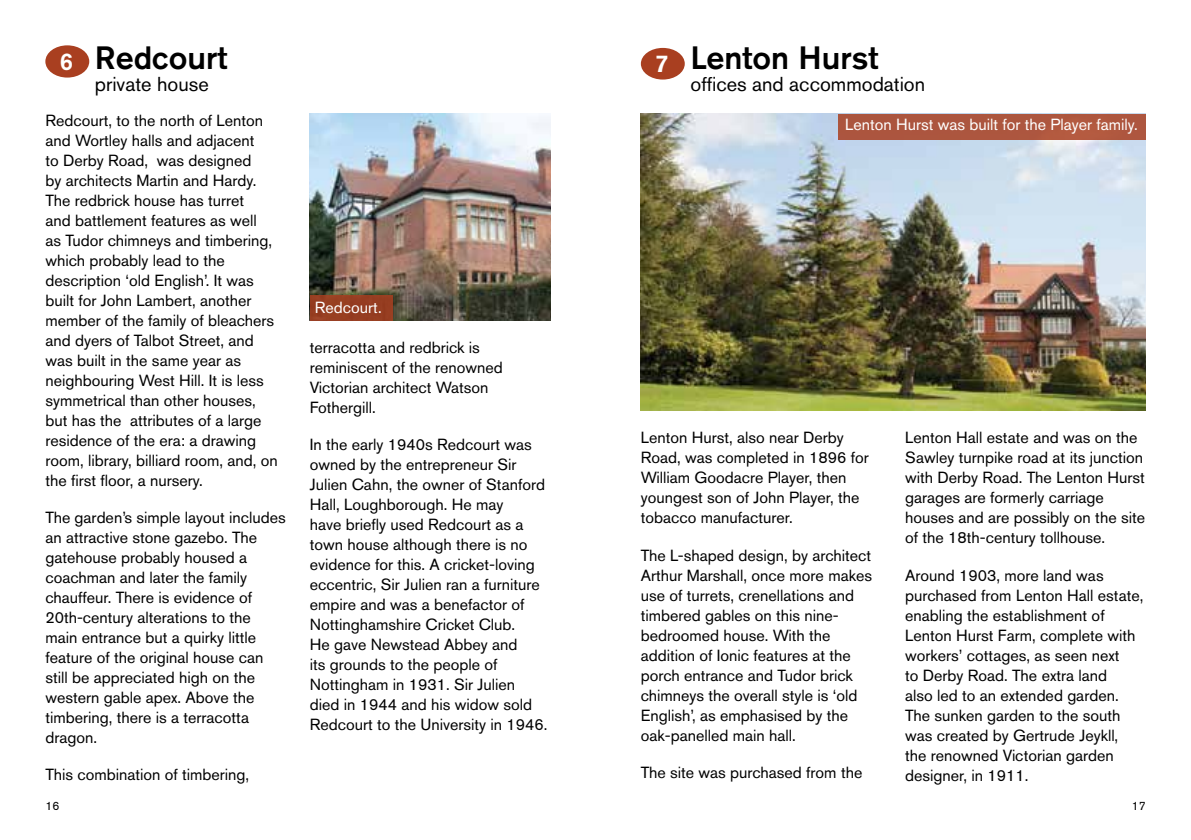
<style>
.page{position:relative;width:1191px;height:840px;background:#fff}
.page>*{position:absolute;margin:0;border:0;box-sizing:border-box;transform-origin:0 0}
.t1{font:500 32px "Akzidenz Grotesk BE";color:#000}
.t2{font:20px "Akzidenz Grotesk BE";color:#000}
.t3{font:16px/20px "Akzidenz Grotesk BE";color:#000}
.t4{font:16px "Akzidenz Grotesk BE";color:#fff}
.t5{font:12px "Akzidenz Grotesk BE";color:#000}
.s1{font-size:24px;color:#fff}
</style>
<div class="page">
<div style="left:45px;top:45px;width:44px;height:32px;background:#a93f20;border-radius:50%"></div>
<img style="left:310px;top:114px;width:240px;height:207px">
<div style="left:641px;top:48px;width:44px;height:31px;background:#a93f20;border-radius:50%"></div>
<img style="left:641px;top:114px;width:504px;height:296px">
<div style="left:310px;top:295px;width:82px;height:26px;background:#973e21"></div>
<div style="left:838px;top:114px;width:307px;height:25px;background:#ac563f"></div>
<h1 class="t1" style="left:60px;top:38px;width:169px"><span class="s1">6</span> Redcourt</h1>
<p class="t2" style="left:95px;top:72px;width:115px">private house</p>
<p class="t3" style="left:45px;top:110px;width:234px">Redcourt, to the north of Lenton and Wortley halls and adjacent<br>to Derby Road, was designed<br>by architects Martin and Hardy.<br>The redbrick house has turret<br>and battlement features as well<br>as Tudor chimneys and timbering, which probably lead to the description ‘old English’. It was built for John Lambert, another member of the family of bleachers and dyers of Talbot Street, and was built in the same year as neighbouring West Hill. It is less symmetrical than other houses, but has the attributes of a large residence of the era: a drawing room, library, billiard room, and, on the first floor, a nursery.</p>
<p class="t3" style="left:45px;top:507px;width:242px">The garden’s simple layout includes an attractive stone gazebo. The gatehouse probably housed a coachman and later the family chauffeur. There is evidence of<br>20th-century alterations to the main entrance but a quirky little feature of the original house can still be appreciated high on the western gable apex. Above the timbering, there is a terracotta dragon.</p>
<p class="t3" style="left:45px;top:764px;width:205px">This combination of timbering,</p>
<p class="t5" style="left:45px;top:798px;width:15px">16</p>
<p class="t4" style="left:315px;top:297px;width:68px">Redcourt.</p>
<p class="t3" style="left:310px;top:336px;width:195px">terracotta and redbrick is reminiscent of the renowned<br>Victorian architect Watson<br>Fothergill.</p>
<p class="t3" style="left:310px;top:433px;width:239px">In the early 1940s Redcourt was owned by the entrepreneur Sir<br>Julien Cahn, the owner of Stanford<br>Hall, Loughborough. He may<br>have briefly used Redcourt as a town house although there is no evidence for this. A cricket-loving eccentric, Sir Julien ran a furniture empire and was a benefactor of<br>Nottinghamshire Cricket Club.<br>He gave Newstead Abbey and<br>its grounds to the people of<br>Nottingham in 1931. Sir Julien died in 1944 and his widow sold<br>Redcourt to the University in 1946.</p>
<h1 class="t1" style="left:655px;top:38px;width:225px"><sub>7</sub> Lenton Hurst</h1>
<p class="t2" style="left:690px;top:72px;width:236px">offices and accommodation</p>
<p class="t4" style="left:845px;top:115px;width:294px">Lenton Hurst was built for the Player family.</p>
<p class="t3" style="left:641px;top:427px;width:229px">Lenton Hurst, also near Derby<br>Road, was completed in 1896 for<br>William Goodacre Player, then youngest son of John Player, the tobacco manufacturer.</p>
<p class="t3" style="left:641px;top:544px;width:233px">The L-shaped design, by architect<br>Arthur Marshall, once more makes use of turrets, crenellations and timbered gables on this nine&shy;bedroomed house. With the addition of Ionic features at the porch entrance and Tudor brick chimneys the overall style is ‘old<br>English’, as emphasised by the oak-panelled main hall.</p>
<p class="t3" style="left:641px;top:761px;width:223px">The site was purchased from the</p>
<p class="t3" style="left:905px;top:427px;width:241px">Lenton Hall estate and was on the Sawley turnpike road at its junction with Derby Road. The Lenton Hurst garages are formerly carriage houses and are possibly on the site of the 18th-century tollhouse.</p>
<p class="t3" style="left:905px;top:564px;width:240px">Around 1903, more land was purchased from Lenton Hall estate, enabling the establishment of<br>Lenton Hurst Farm, complete with workers’ cottages, as seen next<br>to Derby Road. The extra land<br>also led to an extended garden.<br>The sunken garden to the south was created by Gertrude Jeykll, the renowned Victorian garden designer, in 1911.</p>
<p class="t5" style="left:1131px;top:798px;width:15px">17</p>
</div>
